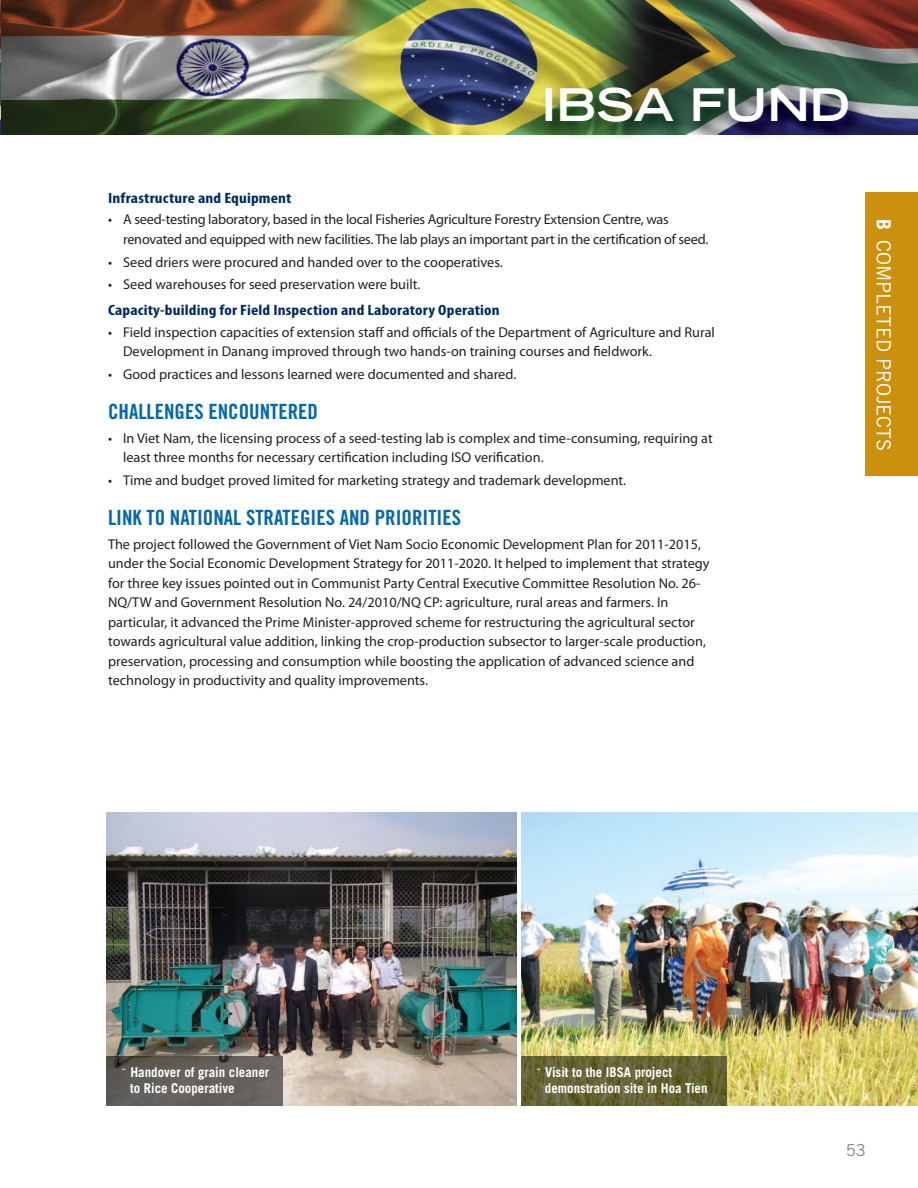
<style>
.page{position:relative;width:918px;height:1188px;background:#fff}
.page>*{position:absolute;margin:0;border:0;box-sizing:border-box;transform-origin:0 0}
.t1{font:700 expanded 45px "Trade Gothic LH";color:#fff}
.t2{font:21px "Trade Gothic Bold Cond Twenty";color:#0168b3}
.t3{font:19.5px "Trade Gothic";color:#fff}
.t4{font:16.5px "Trade Gothic";color:#808285}
.t5{font:700 condensed 15px "Myriad Pro";letter-spacing:.01em;color:#002c62;scale:1.15 1}
.t6{font:14.25px/19.5px "Myriad Pro";color:#231f20}
.t7{font:700 13.5px/15.3px "Trade Gothic";color:#fff;scale:.96 1}
.s1{font-weight:700}
.s2{font-family:"Courier";font-weight:400}
</style>
<div class="page">
<div style="left:865px;top:192px;width:53px;height:284px;background:#cb910d"></div>
<img style="left:107px;top:812px;width:410px;height:294px">
<img style="left:521px;top:812px;width:397px;height:294px">
<img style="left:107px;top:1057px;width:176px;height:49px">
<img style="left:521px;top:1057px;width:205px;height:49px">
<img style="left:1px;top:0;width:917px;height:134px">
<img style="left:530px;top:75px;width:363px;height:63px">
<h1 class="t1" style="left:541px;top:89px;width:310px">IBSA FUND</h1>
<p class="t5" style="left:108px;top:192px;width:161px">Infrastructure and Equipment</p>
<p class="t6" style="left:123px;top:211px;width:587px;text-indent:-15px">• A seed-testing laboratory, based in the local Fisheries Agriculture Forestry Extension Centre, was renovated and equipped with new facilities. The lab plays an important part in the certification of seed.</p>
<p class="t6" style="left:108px;top:253px;width:396px">• Seed driers were procured and handed over to the cooperatives.</p>
<p class="t6" style="left:108px;top:276px;width:314px">• Seed warehouses for seed preservation were built.</p>
<p class="t5" style="left:108px;top:305px;width:342px">Capacity-building for Field Inspection and Laboratory Operation</p>
<p class="t6" style="left:123px;top:323px;width:593px;text-indent:-15px">• Field inspection capacities of extension staff and officials of the Department of Agriculture and Rural<br>Development in Danang improved through two hands-on training courses and fieldwork.</p>
<p class="t6" style="left:108px;top:366px;width:410px">• Good practices and lessons learned were documented and shared.</p>
<h2 class="t2" style="left:108px;top:404px;width:211px">CHALLENGES ENCOUNTERED</h2>
<p class="t6" style="left:123px;top:429px;width:591px;text-indent:-15px">• In Viet Nam, the licensing process of a seed-testing lab is complex and time-consuming, requiring at least three months for necessary certification including ISO verification.</p>
<p class="t6" style="left:108px;top:472px;width:520px">• Time and budget proved limited for marketing strategy and trademark development.</p>
<h2 class="t2" style="left:108px;top:510px;width:354px">LINK TO NATIONAL STRATEGIES AND PRIORITIES</h2>
<p class="t6" style="left:108px;top:535px;width:603px">The project followed the Government of Viet Nam Socio Economic Development Plan for 2011-2015, under the Social Economic Development Strategy for 2011-2020. It helped to implement that strategy for three key issues pointed out in Communist Party Central Executive Committee Resolution No. 26- NQ/TW and Government Resolution No. 24/2010/NQ CP: agriculture, rural areas and farmers. In particular, it advanced the Prime Minister-approved scheme for restructuring the agricultural sector towards agricultural value addition, linking the crop-production subsector to larger-scale production, preservation, processing and consumption while boosting the application of advanced science and technology in productivity and quality improvements.</p>
<h3 class="t3" style="left:891px;top:219px;width:234px;rotate:90deg"><span class="s1">B</span> COMPLETED PROJECTS</h3>
<p class="t7" style="left:130px;top:1066px;width:146px;text-indent:-10px"><span class="s2">¨</span> Handover of grain cleaner to Rice Cooperative</p>
<p class="t7" style="left:545px;top:1066px;width:171px;text-indent:-10px"><span class="s2">¨</span> Visit to the IBSA project demonstration site in Hoa Tien</p>
<p class="t4" style="left:846px;top:1144px;width:22px">53</p>
</div>
